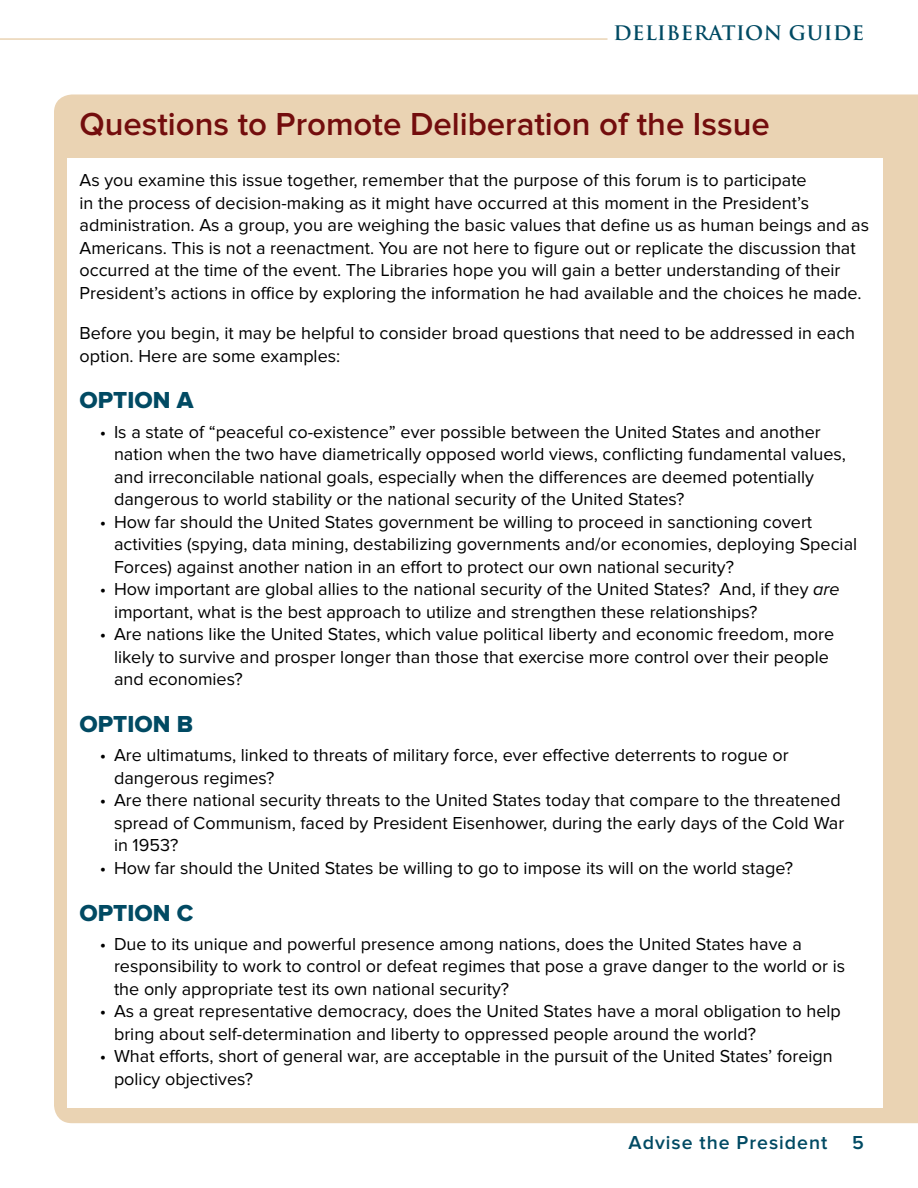
<style>
.page{position:relative;width:918px;height:1188px;background:#fff}
.page>*{position:absolute;margin:0;border:0;box-sizing:border-box;transform-origin:0 0}
.t1{font:600 33px "Proxima Nova";color:#730d0d}
.t2{font:24px "Proxima Nova Extrabld";color:#014a63}
.t3{font:600 19.5px "Proxima Nova";letter-spacing:.05em;color:#014a63}
.t4{font:700 19.5px "Trajan";letter-spacing:.025em;color:#014a63}
.t5{font:18px/22.5px "Proxima Nova";color:#000}
.s1{font-style:italic}
</style>
<div class="page">
<hr style="left:0;top:38px;width:608px;height:2px;background:#ead3b3">
<div style="left:54px;top:94px;width:864px;height:1029px;background:#ead3b3"></div>
<div style="left:68px;top:159px;width:815px;height:949px;background:#fff"></div>
<p class="t4" style="left:614px;top:20px;width:252px">DELIBERATION GUIDE</p>
<h1 class="t1" style="left:80px;top:109px;width:692px">Questions to Promote Deliberation of the Issue</h1>
<p class="t5" style="left:80px;top:170px;width:791px">As you examine this issue together, remember that the purpose of this forum is to participate<br>in the process of decision-making as it might have occurred at this moment in the President’s administration. As a group, you are weighing the basic values that define us as human beings and as Americans. This is not a reenactment. You are not here to figure out or replicate the discussion that occurred at the time of the event. The Libraries hope you will gain a better understanding of their President’s actions in office by exploring the information he had available and the choices he made.</p>
<p class="t5" style="left:80px;top:323px;width:777px">Before you begin, it may be helpful to consider broad questions that need to be addressed in each option. Here are some examples:</p>
<h2 class="t2" style="left:80px;top:389px;width:115px">OPTION A</h2>
<p class="t5" style="left:114px;top:421px;width:734px;text-indent:-14px">• Is a state of “peaceful co-existence” ever possible between the United States and another nation when the two have diametrically opposed world views, conflicting fundamental values, and irreconcilable national goals, especially when the differences are deemed potentially dangerous to world stability or the national security of the United States?</p>
<p class="t5" style="left:114px;top:511px;width:745px;text-indent:-14px">• How far should the United States government be willing to proceed in sanctioning covert activities (spying, data mining, destabilizing governments and/or economies, deploying Special<br>Forces) against another nation in an effort to protect our own national security?</p>
<p class="t5" style="left:114px;top:579px;width:727px;text-indent:-14px">• How important are global allies to the national security of the United States? And, if they <span class="s1">are </span>important, what is the best approach to utilize and strengthen these relationships?</p>
<p class="t5" style="left:114px;top:624px;width:722px;text-indent:-14px">• Are nations like the United States, which value political liberty and economic freedom, more likely to survive and prosper longer than those that exercise more control over their people and economies?</p>
<h2 class="t2" style="left:80px;top:713px;width:115px">OPTION B</h2>
<p class="t5" style="left:114px;top:745px;width:676px;text-indent:-14px">• Are ultimatums, linked to threats of military force, ever effective deterrents to rogue or dangerous regimes?</p>
<p class="t5" style="left:114px;top:790px;width:732px;text-indent:-14px">• Are there national security threats to the United States today that compare to the threatened spread of Communism, faced by President Eisenhower, during the early days of the Cold War in 1953?</p>
<p class="t5" style="left:100px;top:857px;width:695px">• How far should the United States be willing to go to impose its will on the world stage?</p>
<h2 class="t2" style="left:80px;top:902px;width:115px">OPTION C</h2>
<p class="t5" style="left:114px;top:933px;width:733px;text-indent:-14px">• Due to its unique and powerful presence among nations, does the United States have a responsibility to work to control or defeat regimes that pose a grave danger to the world or is the only appropriate test its own national security?</p>
<p class="t5" style="left:114px;top:1001px;width:728px;text-indent:-14px">• As a great representative democracy, does the United States have a moral obligation to help bring about self-determination and liberty to oppressed people around the world?</p>
<p class="t5" style="left:114px;top:1046px;width:720px;text-indent:-14px">• What efforts, short of general war, are acceptable in the pursuit of the United States’ foreign policy objectives?</p>
<p class="t3" style="left:629px;top:1134px;width:200px">Advise the President</p>
<p class="t3" style="left:852px;top:1134px;width:13px">5</p>
</div>
